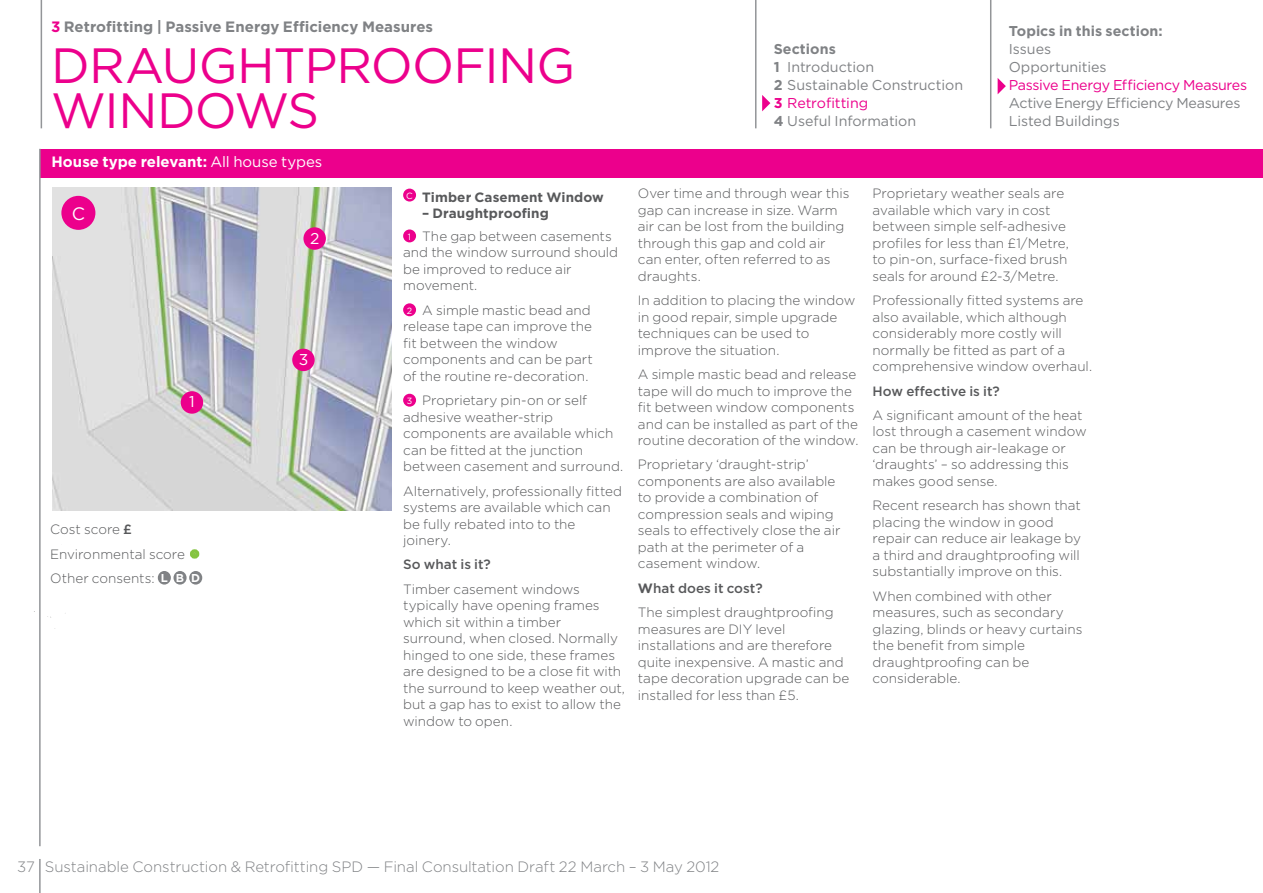
<style>
.page{position:relative;width:1263px;height:893px;background:#fff}
.page>*{position:absolute;margin:0;border:0;box-sizing:border-box;transform-origin:0 0}
.t1{font:49.5px/45px "Gotham";letter-spacing:-.015em;color:#ec008c}
.t2{font:18px "Gotham";color:#fff}
.t3{font:15.6px "Gotham";color:#fff}
.t4{font:300 15px "Gotham";letter-spacing:-.005em;color:#808285}
.t5{font:700 15px "Gotham";color:#808285}
.t6{font:700 15px "Gotham";color:#fff}
.t7{font:14.25px/18px "Gotham";letter-spacing:-.005em;color:#808285}
.t8{font:14.25px "Gotham";letter-spacing:-.02em;color:#ec008c}
.t9{font:700 14.25px "Gotham";letter-spacing:.005em;color:#808285}
.t10{font:300 13.5px/16.5px "Gotham";color:#58595b}
.t11{font:500 13.5px "Gotham";color:#58595b}
.t12{font:700 13.5px "Gotham";letter-spacing:.005em;color:#58595b}
.s1{color:#ec008c}
.s2{font-weight:400}
.s3{font-weight:500}
.s4{color:#85c441}
.s5{font-weight:700;font-size:11.4px;color:#fff}
.s6{font-weight:700}
.s7{font-weight:400;font-size:9px;color:#fff}
.s8{font-weight:700;color:#ec008c}
</style>
<div class="page">
<div style="left:41px;top:149px;width:1222px;height:28px;background:#ec008c"></div>
<hr style="left:755px;top:0;width:1px;height:128px;background:#939598">
<hr style="left:41px;top:0;width:1px;height:128px;background:#939598">
<hr style="left:39px;top:859px;width:2px;height:34px;background:#939598">
<hr style="left:39px;top:149px;width:2px;height:697px;background:#939598">
<hr style="left:990px;top:0;width:1px;height:128px;background:#939598">
<svg style="left:762px;top:95px;width:8px;height:16px"></svg>
<svg style="left:998px;top:78px;width:8px;height:16px"></svg>
<div style="left:403px;top:189px;width:13px;height:13px;background:#ec008c;border-radius:50%"></div>
<div style="left:403px;top:229px;width:13px;height:13px;background:#ec008c;border-radius:50%"></div>
<div style="left:403px;top:303px;width:13px;height:13px;background:#ec008c;border-radius:50%"></div>
<div style="left:403px;top:394px;width:13px;height:13px;background:#ec008c;border-radius:50%"></div>
<img style="left:52px;top:187px;width:339px;height:323px">
<div style="left:61px;top:196px;width:34px;height:34px;background:#ec008c;border-radius:50%"></div>
<div style="left:181px;top:391px;width:22px;height:23px;background:#ec008c;border-radius:50%"></div>
<div style="left:303px;top:227px;width:23px;height:23px;background:#ec008c;border-radius:50%"></div>
<div style="left:292px;top:349px;width:23px;height:22px;background:#ec008c;border-radius:50%"></div>
<div style="left:190px;top:549px;width:9px;height:10px;border:6px solid #85c441;border-radius:2px"></div>
<div style="left:158px;top:571px;width:13px;height:14px;background:#808285;border-radius:50%"></div>
<div style="left:173px;top:571px;width:14px;height:14px;background:#808285;border-radius:50%"></div>
<div style="left:189px;top:571px;width:13px;height:14px;background:#808285;border-radius:50%"></div>
<p class="t5" style="left:51px;top:18px;width:384px"><span class="s1">3</span> Retrofitting | Passive Energy Efficiency Measures</p>
<h1 class="t1" style="left:51px;top:42px;width:432px">Draughtproofing<br>Wind</h1>
<h1 class="t1" style="left:195px;top:87px;width:81px">ows</h1>
<p class="t6" style="left:51px;top:153px;width:272px">House type relevant: <span class="s2">All house types</span></p>
<h2 class="t2" style="left:72px;top:203px;width:15px">C</h2>
<p class="t3" style="left:189px;top:393px;width:7px">1</p>
<p class="t10" style="left:50px;top:517px;width:151px;line-height:24.5px">Cost score <span class="s3">£<br></span>Environmental score <span class="s4">•<br></span>Other consents: <span class="s5">L B D</span></p>
<p class="t3" style="left:310px;top:229px;width:11px">2</p>
<p class="t3" style="left:299px;top:351px;width:11px">3</p>
<p class="t12" style="left:406px;top:189px;width:199px"><sup>C</sup> Timber Casement Window</p>
<p class="t10" style="left:408px;top:202px;width:205px;line-height:23px;text-indent:14px"><span class="s6">– Draughtproofing<br></span><span class="s7">1</span> The gap between casements</p>
<p class="t10" style="left:403px;top:244px;width:217px">and the window surround should be improved to reduce air movement.</p>
<p class="t10" style="left:403px;top:302px;width:191px"><span class="s7">2</span> A simple mastic bead and release tape can improve the fit between the window components and can be part of the routine re-decoration.</p>
<p class="t10" style="left:403px;top:392px;width:222px"><span class="s7">3</span> Proprietary pin-on or self adhesive weather-strip components are available which can be fitted at the junction between casement and surround.</p>
<p class="t10" style="left:403px;top:482px;width:220px">Alternatively, professionally fitted systems are available which can be fully rebated into to the joinery.</p>
<p class="t11" style="left:403px;top:557px;width:89px">So what is it?</p>
<p class="t10" style="left:403px;top:581px;width:223px">Timber casement windows typically have opening frames which sit within a timber surround, when closed. Normally hinged to one side, these frames are designed to be a close fit with the surround to keep weather out, but a gap has to exist to allow the window to open.</p>
<p class="t7" style="left:774px;top:40px;width:191px"><span class="s6">Sections<br>1</span> Introduction<br><span class="s6">2</span> Sustainable Construction<br><span class="s8">3</span> <span class="s1">Retrofitting<br></span><span class="s6">4</span> Useful Information</p>
<p class="t9" style="left:1009px;top:23px;width:156px">Topics in this section:</p>
<p class="t7" style="left:1009px;top:40px;width:99px">Issues<br>Opportunities</p>
<p class="t8" style="left:1009px;top:77px;width:240px">Passive Energy Efficiency Measures</p>
<p class="t7" style="left:1009px;top:94px;width:233px">Active Energy Efficiency Measures<br>Listed Buildings</p>
<p class="t10" style="left:638px;top:185px;width:213px">Over time and through wear this gap can increase in size. Warm air can be lost from the building through this gap and cold air can enter, often referred to as draughts.</p>
<p class="t10" style="left:638px;top:292px;width:219px">In addition to placing the window in good repair, simple upgrade techniques can be used to improve the situation.</p>
<p class="t10" style="left:638px;top:366px;width:222px">A simple mastic bead and release tape will do much to improve the fit between window components and can be installed as part of the routine decoration of the window.</p>
<p class="t10" style="left:638px;top:456px;width:204px">Proprietary ‘draught-strip’ components are also available to provide a combination of compression seals and wiping seals to effectively close the air path at the perimeter of a casement window.</p>
<p class="t10" style="left:638px;top:576px;width:197px;line-height:24.5px"><span class="s6">W</span><span class="s3">hat does it cost?<br></span>The simplest draughtproofing</p>
<p class="t10" style="left:638px;top:620px;width:213px">measures are DIY level installations and are therefore quite inexpensive. A mastic and tape decoration upgrade can be installed for less than £5.</p>
<p class="t10" style="left:873px;top:185px;width:198px">Proprietary weather seals are available which vary in cost between simple self-adhesive profiles for less than £1/Metre, to pin-on, surface-fixed brush seals for around £2-3/Metre.</p>
<p class="t10" style="left:873px;top:292px;width:221px">Professionally fitted systems are also available, which although considerably more costly will normally be fitted as part of a comprehensive window overhaul.</p>
<p class="t11" style="left:873px;top:383px;width:129px">H ow effective is it?</p>
<p class="t10" style="left:873px;top:407px;width:215px">A significant amount of the heat lost through a casement window can be through air-leakage or ‘draughts’ – so addressing this makes good sense.</p>
<p class="t10" style="left:873px;top:497px;width:210px">Recent research has shown that placing the window in good repair can reduce air leakage by a third and draughtproofing will substantially improve on this.</p>
<p class="t10" style="left:873px;top:587px;width:211px">When combined with other measures, such as secondary glazing, blinds or heavy curtains the benefit from simple draughtproofing can be considerable.</p>
<p class="t4" style="left:17px;top:858px;width:704px">37 Sustainable Construction &amp; Retrofitting SPD — Final Consultation Draft 22 March – 3 May 2012</p>
</div>
